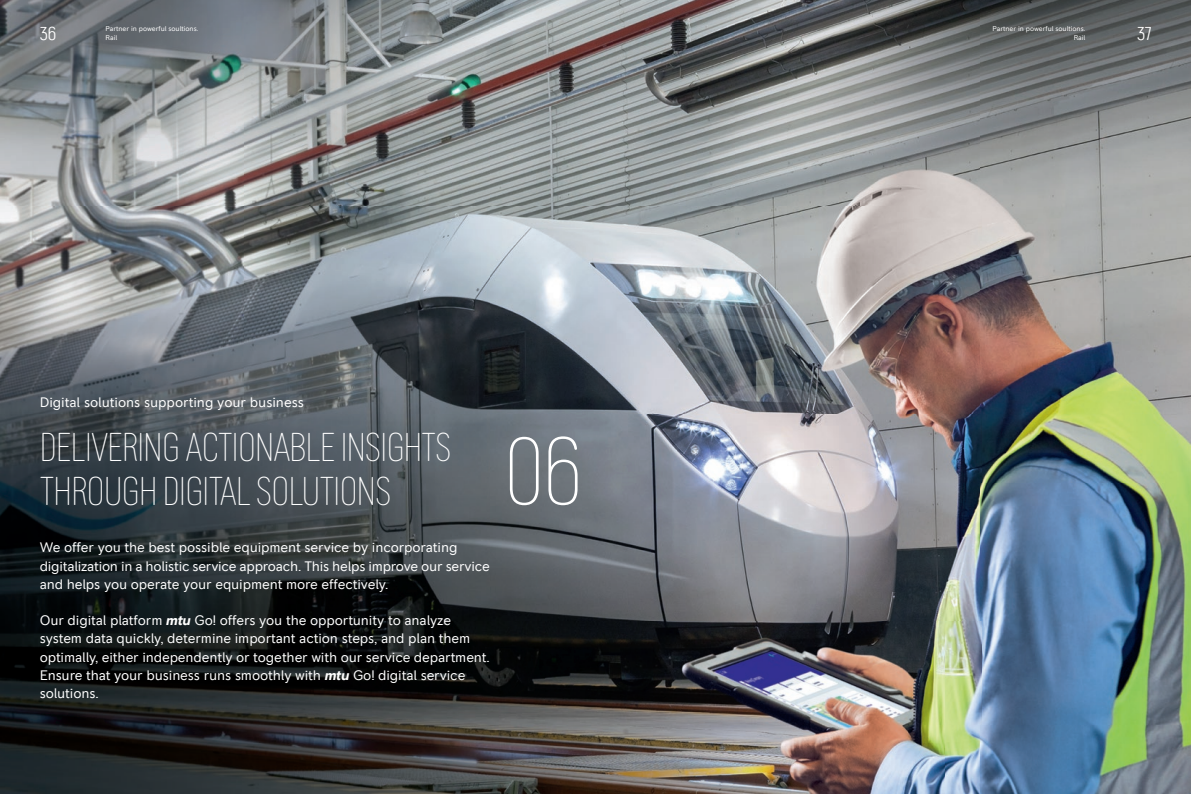
<style>
.page{position:relative;width:1191px;height:794px;background:#fff}
.page>*{position:absolute;margin:0;border:0;box-sizing:border-box;transform-origin:0 0}
.t1{font:200 condensed 95px "RR Pioneer";color:#fff}
.t2{font:200 condensed 40px/44px "RR Pioneer";letter-spacing:-.015em;color:#fff}
.t3{font:300 condensed 19px "RR Pioneer";color:#fff}
.t4{font:14px/18.2px "RR Pioneer";letter-spacing:-.01em;color:#fff}
.t5{font:7px/8.8px "RR Pioneer";letter-spacing:-.005em;color:#fff}
.s1{font-weight:700;font-style:italic}
</style>
<div class="page">
<img style="left:0;top:0;width:1191px;height:794px">
<p class="t5" style="left:106px;top:24px;width:94px">Partner in powerful soultions.<br>Rail</p>
<p class="t5" style="left:992px;top:24px;width:94px;text-align:right">Partner in powerful soultions.<br>Rail</p>
<h3 class="t3" style="left:40px;top:22px;width:18px">36</h3>
<h3 class="t3" style="left:1137px;top:22px;width:16px">37</h3>
<p class="t4" style="left:40px;top:393px;width:266px">Digital solutions supporting your business</p>
<h2 class="t2" style="left:40px;top:425px;width:413px">DELIVERING ACTIONABLE INSIGHTS<br>THROUGH DIGITAL SOLUTIONS</h2>
<p class="t4" style="left:40px;top:538px;width:451px">We offer you the best possible equipment service by incorporating digitalization in a holistic service approach. This helps improve our service and helps you operate your equipment more effectively.</p>
<p class="t4" style="left:40px;top:611px;width:452px">Our digital platform <span class="s1">mtu</span> Go! offers you the opportunity to analyze system data quickly, determine important action steps, and plan them optimally, either independently or together with our service department.<br>Ensure that your business runs smoothly with <span class="s1">mtu</span> Go! digital service solutions.</p>
<h1 class="t1" style="left:504px;top:418px;width:81px">06</h1>
</div>
